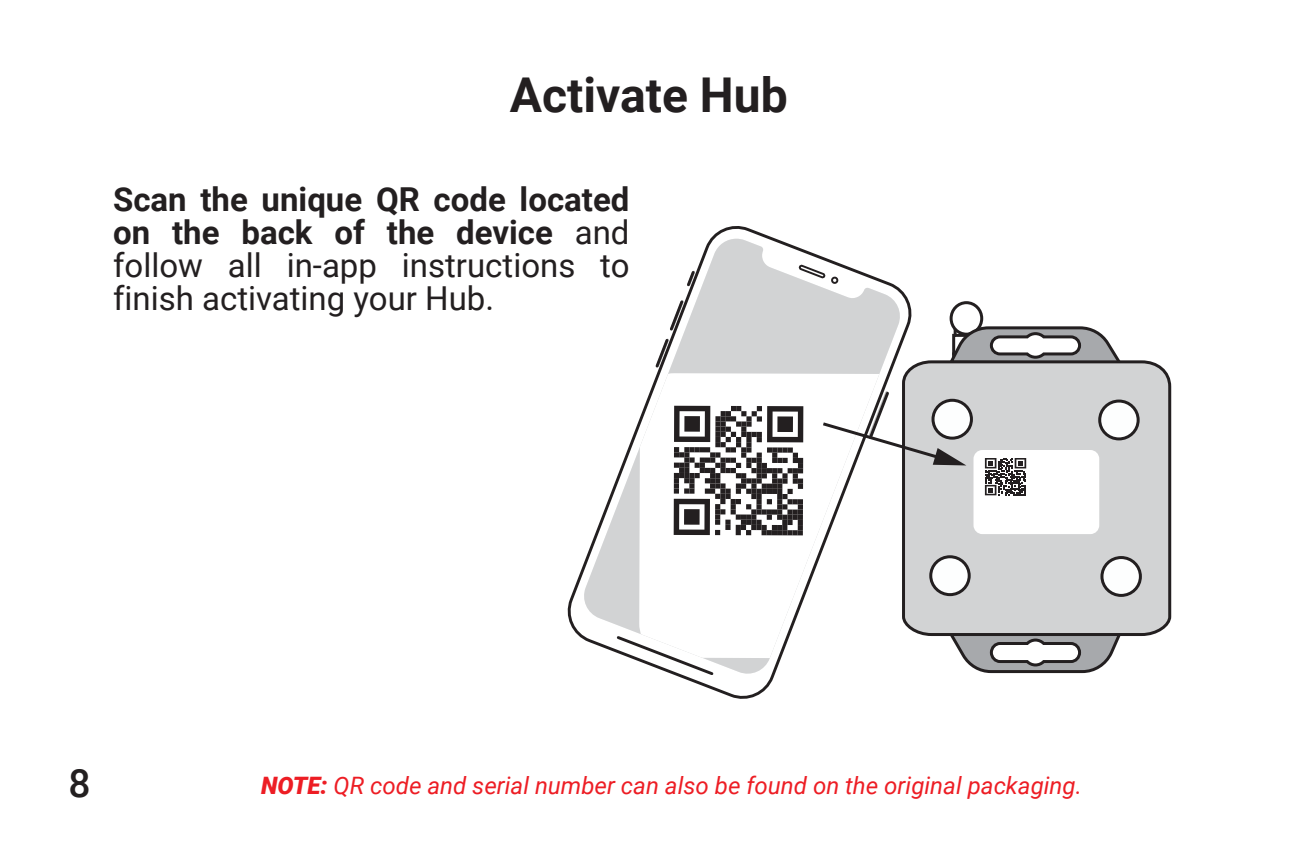
<style>
.page{position:relative;width:1296px;height:864px;background:#fff}
.page>*{position:absolute;margin:0;border:0;box-sizing:border-box;transform-origin:0 0}
.t1{font:700 48px "Roboto";color:#231f20}
.t2{font:500 39px "Roboto";color:#231f20}
.t3{font:33px/33px "Roboto";color:#231f20;text-align:justify}
.t4{font:italic 24px "Roboto";color:#ed1d24}
.s1{font-weight:700}
.s2{font-weight:900}
</style>
<div class="page">
<div style="left:950px;top:301px;width:33px;height:35px;border:3px solid #231f20;border-radius:50%"></div>
<svg style="left:951px;top:638px;width:169px;height:36px"></svg>
<svg style="left:951px;top:325px;width:168px;height:34px"></svg>
<svg style="left:918px;top:359px;width:254px;height:279px"></svg>
<div style="left:1100px;top:401px;width:38px;height:38px;background:#fdfefe;border-radius:50%"></div>
<div style="left:1098px;top:400px;width:42px;height:40px;border:3px solid #231f20;border-radius:50%"></div>
<div style="left:1102px;top:558px;width:38px;height:37px;background:#fdfefe;border-radius:50%"></div>
<div style="left:1100px;top:556px;width:42px;height:41px;border:3px solid #231f20;border-radius:50%"></div>
<svg style="left:933px;top:400px;width:38px;height:38px"></svg>
<div style="left:932px;top:399px;width:41px;height:41px;border:3px solid #231f20;border-radius:50%"></div>
<div style="left:931px;top:557px;width:38px;height:38px;background:#fdfefe;border-radius:50%"></div>
<div style="left:929px;top:555px;width:42px;height:41px;border:3px solid #231f20;border-radius:50%"></div>
<div style="left:974px;top:450px;width:125px;height:84px;background:#fff;border-radius:9px"></div>
<svg style="left:985px;top:458px;width:41px;height:37px"></svg>
<svg style="left:567px;top:226px;width:351px;height:473px"></svg>
<svg style="left:581px;top:239px;width:322px;height:438px"></svg>
<svg style="left:639px;top:373px;width:264px;height:286px"></svg>
<svg style="left:674px;top:406px;width:129px;height:129px"></svg>
<div style="left:684px;top:416px;width:16px;height:16px;background:#231f20"></div>
<div style="left:777px;top:416px;width:16px;height:16px;background:#231f20"></div>
<div style="left:684px;top:509px;width:16px;height:16px;background:#231f20"></div>
<svg style="left:820px;top:389px;width:146px;height:76px"></svg>
<h1 class="t1" style="left:510px;top:62px;width:279px">Activate Hub</h1>
<p class="t3" style="left:113px;top:182px;width:518px"><span class="s1">Scan the unique QR code located on the back of the device</span> and follow all in-app instructions to finish activating your Hub.</p>
<p class="t2" style="left:68px;top:755px;width:24px">8</p>
<p class="t4" style="left:261px;top:769px;width:822px"><span class="s2">NOTE:</span> QR code and serial number can also be found on the original packaging.</p>
</div>
